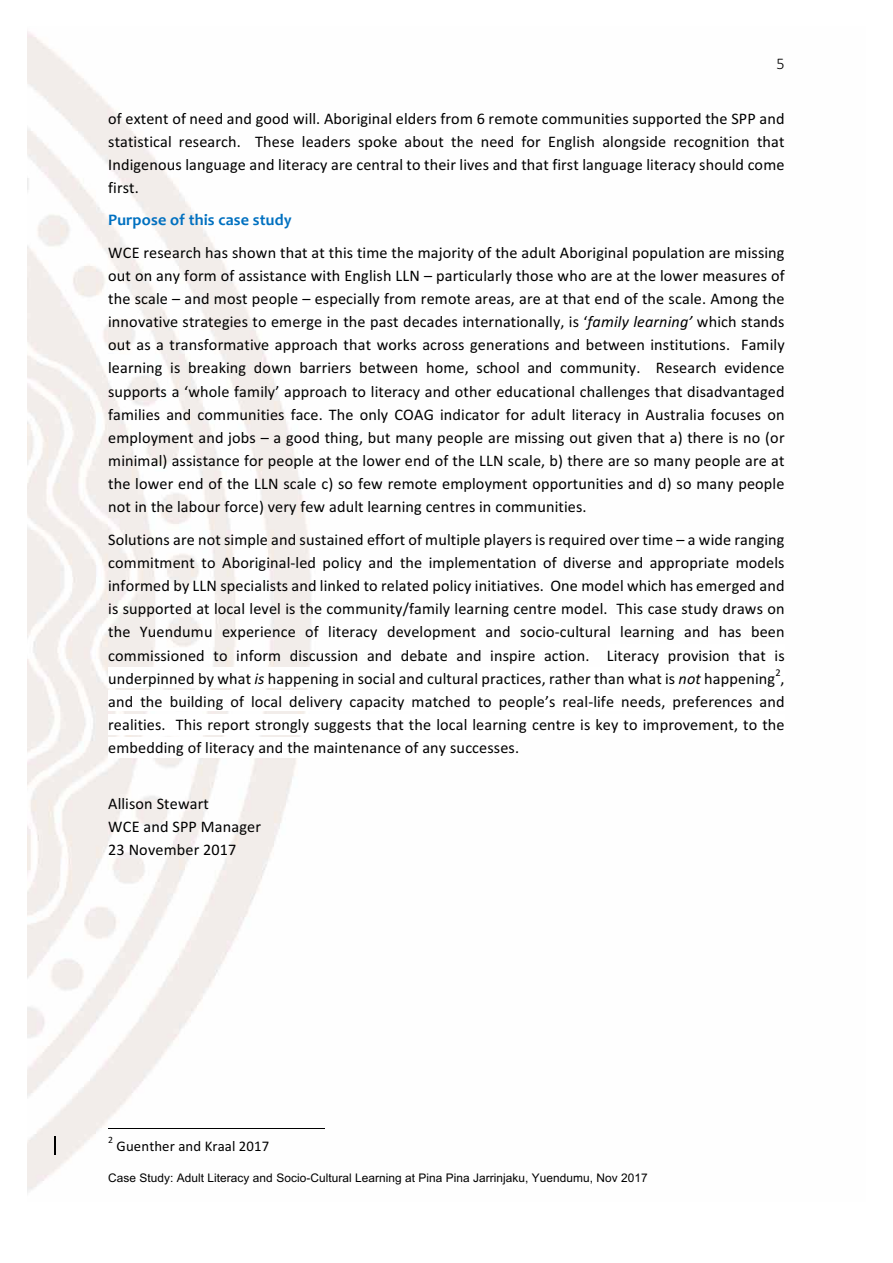
<style>
.page{position:relative;width:893px;height:1263px;background:#fff}
.page>*{position:absolute;margin:0;border:0;box-sizing:border-box;transform-origin:0 0}
.t1{font:16.2px/23.1px "Calibri";letter-spacing:.01em;color:#000;text-align:justify}
.t2{font:700 16.2px "Candara";letter-spacing:.01em;color:#0070c0}
.t3{font:300 16.2px "Calibri";color:#000}
.t4{font:14.7px "Calibri";letter-spacing:.01em;color:#000}
.t5{font:11.85px "Arial";letter-spacing:.005em;color:#000}
.t6{font:10.5px "Calibri";color:#000}
.t7{font:9.75px "Calibri";color:#000}
.s1{font-style:italic}
</style>
<div class="page">
<img style="left:27px;top:31px;width:298px;height:1162px">
<div style="left:108px;top:668px;width:677px;height:20px;background:#fff"></div>
<div style="left:108px;top:691px;width:677px;height:20px;background:#fff"></div>
<div style="left:108px;top:714px;width:677px;height:20px;background:#fff"></div>
<div style="left:108px;top:737px;width:411px;height:20px;background:#fff"></div>
<hr style="left:108px;top:1128px;width:216px;height:1px;background:#000">
<svg style="left:54px;top:1136px;width:1px;height:19px"></svg>
<p class="t3" style="left:776px;top:54px;width:10px">5</p>
<p class="t1" style="left:108px;top:106px;width:678px">of extent of need and good will. Aboriginal elders from 6 remote communities supported the SPP and statistical research. These leaders spoke about the need for English alongside recognition that Indigenous language and literacy are central to their lives and that first language literacy should come first.</p>
<p class="t2" style="left:108px;top:209px;width:185px">Purpose of this case study</p>
<p class="t1" style="left:108px;top:240px;width:678px">WCE research has shown that at this time the majority of the adult Aboriginal population are missing out on any form of assistance with English LLN – particularly those who are at the lower measures of the scale – and most people – especially from remote areas, are at that end of the scale. Among the innovative strategies to emerge in the past decades internationally, is ‘<span class="s1">family learning’</span> which stands out as a transformative approach that works across generations and between institutions. Family learning is breaking down barriers between home, school and community. Research evidence supports a ‘whole family’ approach to literacy and other educational challenges that disadvantaged families and communities face. The only COAG indicator for adult literacy in Australia focuses on employment and jobs – a good thing, but many people are missing out given that a) there is no (or minimal) assistance for people at the lower end of the LLN scale, b) there are so many people are at the lower end of the LLN scale c) so few remote employment opportunities and d) so many people not in the labour force) very few adult learning centres in communities.</p>
<p class="t1" style="left:108px;top:527px;width:678px">Solutions are not simple and sustained effort of multiple players is required over time – a wide ranging commitment to Aboriginal-led policy and the implementation of diverse and appropriate models informed by LLN specialists and linked to related policy initiatives. One model which has emerged and is supported at local level is the community/family learning centre model. This case study draws on the Yuendumu experience of literacy development and socio-cultural learning and has been commissioned to inform discussion and debate and inspire action. Literacy provision that is underpinned by what <span class="s1">is</span> happening in social and cultural practices, rather than what is <span class="s1">not</span> happening ,</p>
<p class="t6" style="left:775px;top:665px;width:7px">2</p>
<p class="t1" style="left:108px;top:689px;width:678px">and the building of local delivery capacity matched to people’s real-life needs, preferences and realities. This report strongly suggests that the local learning centre is key to improvement, to the embedding of literacy and the maintenance of any successes.</p>
<p class="t1" style="left:108px;top:791px;width:154px;text-align:left">Allison Stewart<br>WCE and SPP Manager<br>23 November 2017</p>
<p class="t7" style="left:108px;top:1133px;width:6px">2</p>
<p class="t4" style="left:117px;top:1135px;width:154px">Guenther and Kraal 2017</p>
<p class="t5" style="left:108px;top:1169px;width:541px">Case Study: Adult Literacy and Socio-Cultural Learning at Pina Pina Jarrinjaku, Yuendumu, Nov 2017</p>
</div>
